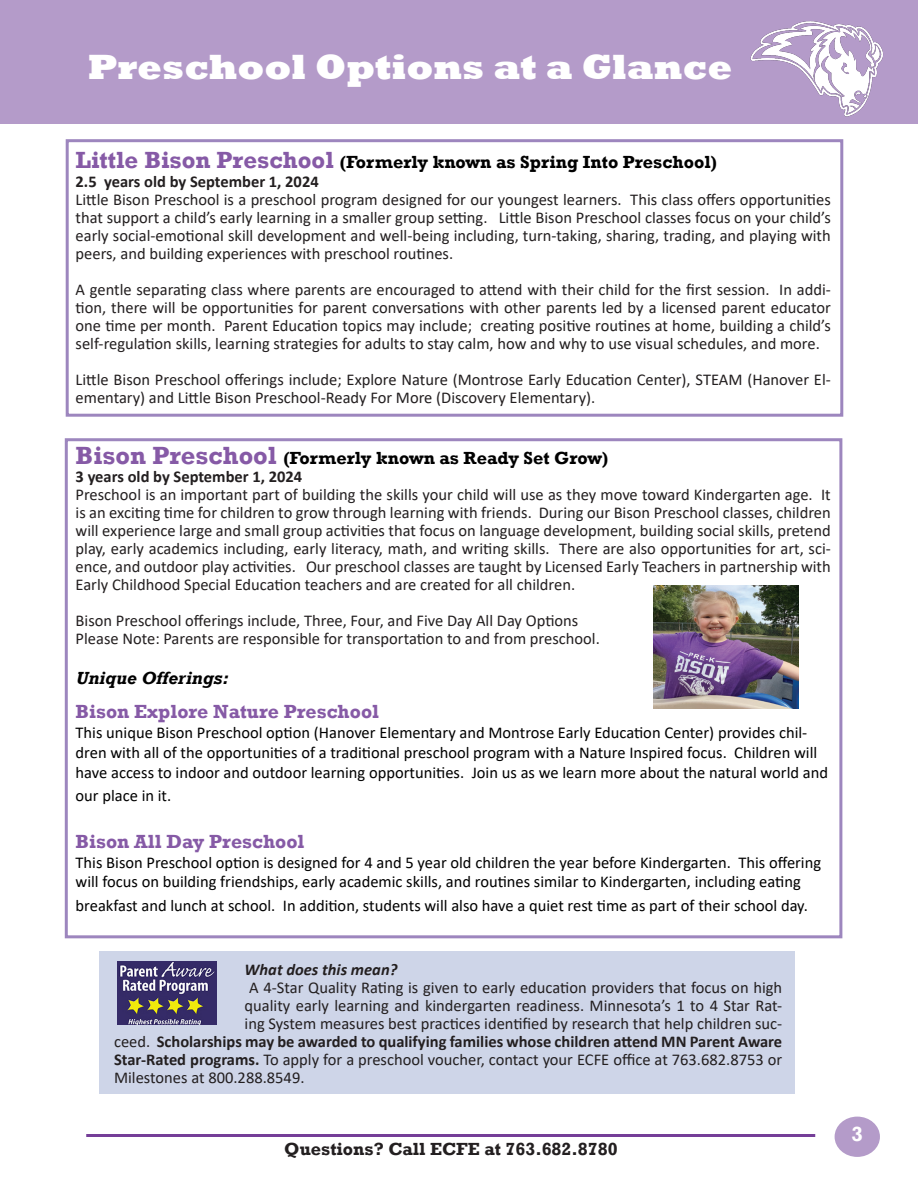
<style>
.page{position:relative;width:918px;height:1188px;background:#fff}
.page>*{position:absolute;margin:0;border:0;box-sizing:border-box;transform-origin:0 0}
.Headline{font:800 36px "Rockwell";color:#fff}
.t1{font:700 21px "Rockwell";color:#fff}
.Class_Title{font:700 19.5px "Rockwell";color:#865aa6}
.Class_Title-2{font:700 18px "Rockwell";color:#000}
.t2{font:700 18px "Rockwell";color:#231f20}
.Class_Title-3{font:italic 700 18px "Rockwell";color:#000}
.Body_Text{font:16.5px/18px "Calibri";color:#231f20;text-align:justify}
.Class_Title-4{font:16.5px/19.8px "Calibri";color:#000}
.Body_Text-2{font:700 16.5px "Calibri";color:#231f20}
.Class_Number{font:700 16.5px "Calibri";color:#231f20}
.Body_Text-3{font:italic 700 16.5px "Calibri";color:#231f20}
.s1{font-size:24px;color:#865aa6}
.s2{font-size:25.5px;color:#865aa6}
.s3{font-weight:400}
.s4{font-weight:700}
</style>
<div class="page">
<div style="left:0;top:0;width:918px;height:124px;background:#b49bc9"></div>
<div style="left:835px;top:1117px;width:45px;height:40px;background:#b49bc9;border-radius:50%"></div>
<hr style="left:86px;top:1134px;width:729px;height:3px;background:#753e98">
<img style="left:750px;top:21px;width:133px;height:96px">
<div style="left:65px;top:438px;width:777px;height:500px;border:3px solid #9d86be"></div>
<div style="left:99px;top:951px;width:696px;height:143px;background:#ced5e8"></div>
<img style="left:117px;top:962px;width:99px;height:63px">
<img style="left:653px;top:585px;width:145px;height:124px">
<div style="left:66px;top:139px;width:777px;height:278px;border:3px solid #9d86be"></div>
<p class="Headline" style="left:88px;top:46px;width:646px">Preschool Options at a Glance</p>
<p class="Class_Title-2" style="left:76px;top:151px;width:643px"><span class="s1">Little Bison Preschool</span> (Formerly known as Spring Into Preschool)</p>
<p class="Class_Number" style="left:76px;top:170px;width:245px">2.5 years old by September 1, 2024</p>
<p class="Body_Text" style="left:76px;top:191px;width:757px">Little Bison Preschool is a preschool program designed for our youngest learners. This class offers opportunities that support a child’s early learning in a smaller group setting. Little Bison Preschool classes focus on your child’s early social-emotional skill development and well-being including, turn-taking, sharing, trading, and playing with peers, and building experiences with preschool routines.</p>
<p class="Body_Text" style="left:76px;top:281px;width:757px">A gentle separating class where parents are encouraged to attend with their child for the first session. In addi&shy;tion, there will be opportunities for parent conversations with other parents led by a licensed parent educator one time per month. Parent Education topics may include; creating positive routines at home, building a child’s self-regulation skills, learning strategies for adults to stay calm, how and why to use visual schedules, and more.</p>
<p class="Body_Text" style="left:76px;top:371px;width:757px">Little Bison Preschool offerings include; Explore Nature (Montrose Early Education Center), STEAM (Hanover El&shy;ementary) and Little Bison Preschool-Ready For More (Discovery Elementary).</p>
<p class="Class_Title-2" style="left:76px;top:447px;width:534px"><span class="s2">Bison Preschool</span> (Formerly known as Ready Set Grow)</p>
<p class="Body_Text-2" style="left:76px;top:465px;width:228px">3 years old by September 1, 2024</p>
<p class="Body_Text" style="left:76px;top:485px;width:757px">Preschool is an important part of building the skills your child will use as they move toward Kindergarten age. It is an exciting time for children to grow through learning with friends. During our Bison Preschool classes, children will experience large and small group activities that focus on language development, building social skills, pretend play, early academics including, early literacy, math, and writing skills. There are also opportunities for art, sci&shy;ence, and outdoor play activities. Our preschool classes are taught by Licensed Early Teachers in partnership with Early Childhood Special Education teachers and are created for all children.</p>
<p class="Body_Text" style="left:76px;top:611px;width:504px">Bison Preschool offerings include, Three, Four, and Five Day All Day Options</p>
<p class="Body_Text" style="left:76px;top:629px;width:526px">Please Note: Parents are responsible for transportation to and from preschool.</p>
<p class="Class_Title-3" style="left:76px;top:667px;width:154px">Unique Offerings:</p>
<p class="Class_Title" style="left:76px;top:700px;width:305px">Bison Explore Nature Preschool</p>
<p class="Class_Title-4" style="left:76px;top:722px;width:754px">This unique Bison Preschool option (Hanover Elementary and Montrose Early Education Center) provides chil&shy;dren with all of the opportunities of a traditional preschool program with a Nature Inspired focus. Children will have access to indoor and outdoor learning opportunities. Join us as we learn more about the natural world and</p>
<p class="Class_Title-4" style="left:76px;top:785px;width:97px">our place in it.</p>
<p class="Class_Title" style="left:76px;top:829px;width:230px">Bison All Day Preschool</p>
<p class="Class_Title-4" style="left:76px;top:852px;width:747px">This Bison Preschool option is designed for 4 and 5 year old children the year before Kindergarten. This offering will focus on building friendships, early academic skills, and routines similar to Kindergarten, including eating</p>
<p class="Class_Title-4" style="left:76px;top:895px;width:734px">breakfast and lunch at school. In addition, students will also have a quiet rest time as part of their school day.</p>
<p class="Body_Text-3" style="left:245px;top:958px;width:154px">What does this mean?</p>
<p class="Body_Text" style="left:249px;top:978px;width:534px">A 4-Star Quality Rating is given to early education providers that focus on high</p>
<p class="Body_Text" style="left:245px;top:996px;width:539px">quality early learning and kindergarten readiness. Minnesota’s 1 to 4 Star Rat-</p>
<p class="Body_Text" style="left:245px;top:1014px;width:539px">ing System measures best practices identified by research that help children suc-</p>
<p class="Body_Text-2" style="left:114px;top:1030px;width:670px"><span class="s3">ceed.</span> Scholarships may be awarded to qualifying families whose children attend MN Parent Aware</p>
<p class="Body_Text" style="left:114px;top:1050px;width:670px"><span class="s4">Star-Rated programs.</span> To apply for a preschool voucher, contact your ECFE office at 763.682.8753 or</p>
<p class="Body_Text" style="left:114px;top:1068px;width:192px">Milestones at 800.288.8549.</p>
<p class="t2" style="left:284px;top:1138px;width:335px">Questions? Call ECFE at 763.682.8780</p>
<p class="t1" style="left:851px;top:1122px;width:13px">3</p>
</div>
